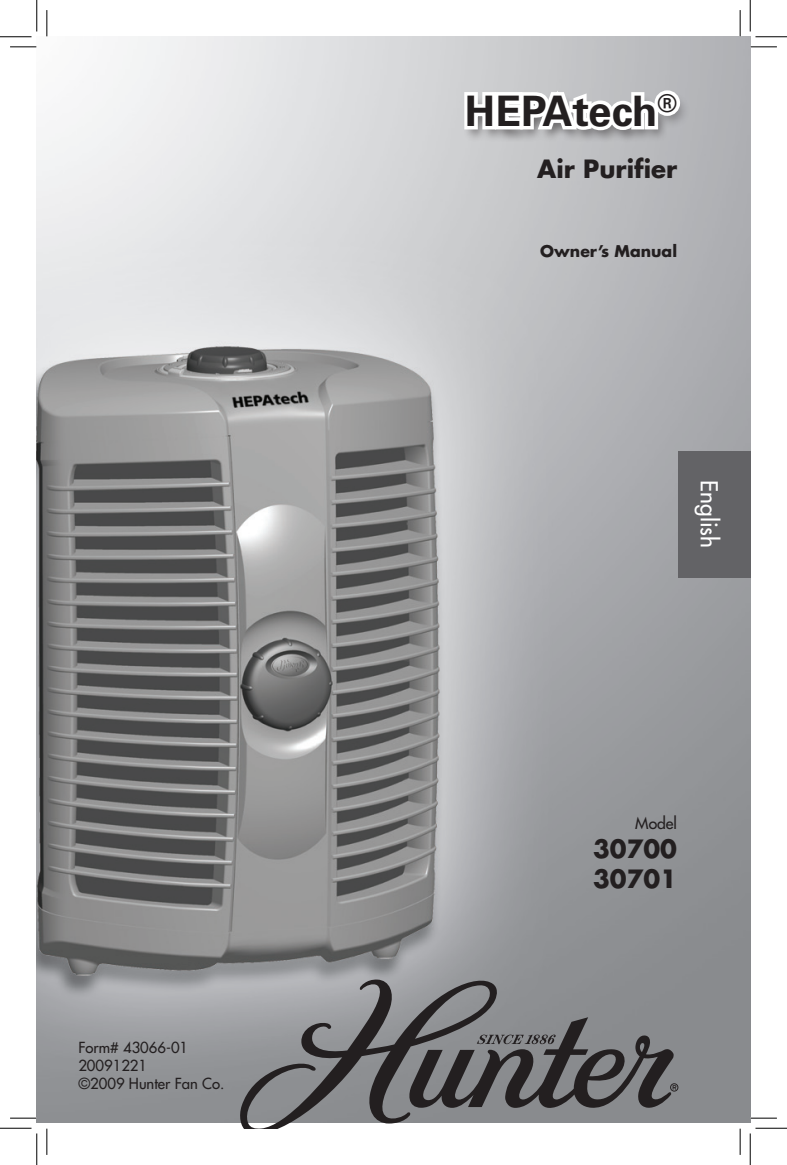
<style>
.page{position:relative;width:787px;height:1165px;background:#fff}
.page>*{position:absolute;margin:0;border:0;box-sizing:border-box;transform-origin:0 0}
.t1{font:700 42px "Univers LT Std";color:#231f20}
.t2{font:700 24.5px/29.4px "Futura Std";color:#231f20}
.t3{font:500 22.75px "Futura Std";color:#fff}
.t4{font:700 15.75px "Futura Std";color:#231f20}
.t5{font:500 15.75px "Futura Std";color:#231f20}
.t6{font:500 14.88px/17.8px "Futura Std";color:#231f20}
</style>
<div class="page">
<img style="left:37px;top:37px;width:713px;height:1085px">
<div style="left:463px;top:92px;width:226px;height:51px;background:#231f20;opacity:.75"></div>
<svg style="left:461px;top:80px;width:222px;height:56px"></svg>
<svg style="left:498px;top:1017px;width:180px;height:92px;background:#666668"></svg>
<svg style="left:238px;top:972px;width:260px;height:156px;background:#7f7f82"></svg>
<div style="left:678px;top:452px;width:72px;height:126px;background:#636366"></div>
<svg style="left:10px;top:47px;width:26px;height:1px"></svg>
<svg style="left:750px;top:47px;width:27px;height:1px"></svg>
<svg style="left:10px;top:1118px;width:26px;height:1px"></svg>
<svg style="left:750px;top:1118px;width:27px;height:1px"></svg>
<svg style="left:47px;top:10px;width:1px;height:26px"></svg>
<svg style="left:47px;top:1128px;width:1px;height:27px"></svg>
<svg style="left:740px;top:10px;width:1px;height:26px"></svg>
<svg style="left:740px;top:1128px;width:1px;height:27px"></svg>
<hr style="left:0;top:36px;width:32px;height:1px;background:#000">
<hr style="left:755px;top:36px;width:32px;height:1px;background:#000">
<hr style="left:0;top:1128px;width:32px;height:1px;background:#000">
<hr style="left:755px;top:1128px;width:32px;height:1px;background:#000">
<hr style="left:36px;top:0;width:1px;height:32px;background:#000">
<hr style="left:36px;top:1133px;width:1px;height:32px;background:#000">
<hr style="left:750px;top:0;width:1px;height:32px;background:#000">
<hr style="left:750px;top:1133px;width:1px;height:32px;background:#000">
<p class="t6" style="left:78px;top:1039px;width:147px">Form# 43066-01<br>20091221<br>©2009 Hunter Fan Co.</p>
<h1 class="t1" style="left:465px;top:87px;width:214px">HEPAtech<sup>®</sup></h1>
<h2 class="t2" style="left:537px;top:154px;width:141px">Air Purifier</h2>
<p class="t4" style="left:540px;top:241px;width:138px">Owner’s Manual</p>
<h3 class="t3" style="left:723px;top:480px;width:69px;rotate:90deg">English</h3>
<p class="t5" style="left:635px;top:813px;width:43px">Model</p>
<h2 class="t2" style="left:593px;top:834px;width:86px">30700<br>30701</h2>
</div>
